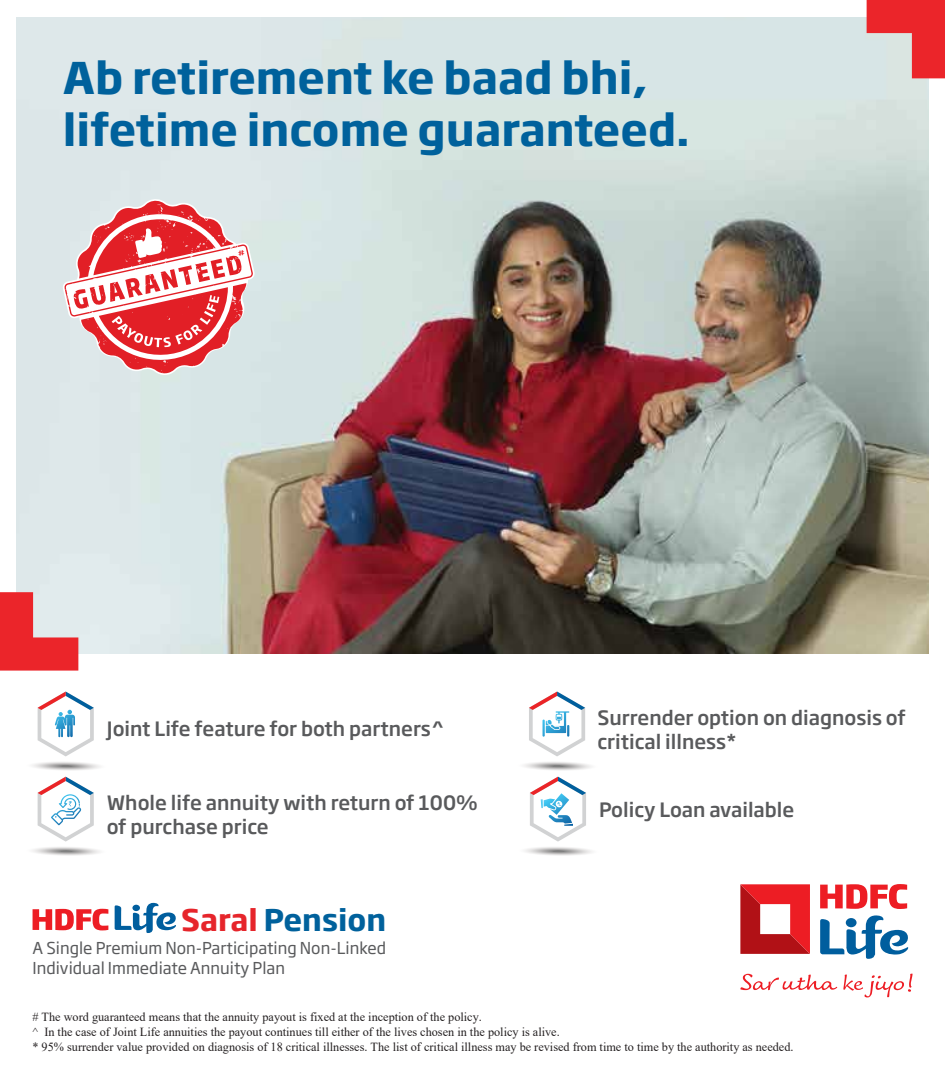
<style>
.page{position:relative;width:945px;height:1071px;background:#fff}
.page>*{position:absolute;margin:0;border:0;box-sizing:border-box;transform-origin:0 0}
.t1{font:700 43.23px/52px "Soho Gothic Pro";color:#00619c}
.t2{font:700 29.4px "Soho Gothic Pro";color:#00619c}
.t3{font:500 19.6px/23.4px "Soho Gothic Pro";color:#595a5c}
.t4{font:16.28px/19.4px "Soho Gothic Pro";color:#595a5c}
.t5{font:12.42px/14.7px "Times New Roman";color:#231f20}
.s1{color:#e6252b}
</style>
<div class="page">
<img style="left:16px;top:17px;width:913px;height:636px">
<svg style="left:867px;top:0;width:78px;height:78px;background:#e46467"></svg>
<svg style="left:0;top:592px;width:78px;height:79px;background:#e7676b"></svg>
<svg style="left:517px;top:845px;width:82px;height:11px"></svg>
<svg style="left:530px;top:777px;width:56px;height:65px"></svg>
<svg style="left:516px;top:760px;width:82px;height:11px"></svg>
<svg style="left:529px;top:692px;width:56px;height:64px"></svg>
<svg style="left:25px;top:760px;width:82px;height:11px"></svg>
<svg style="left:38px;top:692px;width:56px;height:64px"></svg>
<svg style="left:25px;top:845px;width:82px;height:11px"></svg>
<svg style="left:38px;top:777px;width:56px;height:65px"></svg>
<svg style="left:820px;top:884px;width:87px;height:25px"></svg>
<svg style="left:820px;top:915px;width:88px;height:44px"></svg>
<svg style="left:740px;top:884px;width:70px;height:70px"></svg>
<svg style="left:740px;top:974px;width:97px;height:17px"></svg>
<svg style="left:843px;top:973px;width:70px;height:25px"></svg>
<svg style="left:33px;top:909px;width:75px;height:21px"></svg>
<svg style="left:115px;top:903px;width:61px;height:30px"></svg>
<svg style="left:63px;top:198px;width:192px;height:177px"></svg>
<h1 class="t1" style="left:63px;top:49px;width:628px">Ab retirement ke baad bhi, lifetime income guaranteed.</h1>
<h3 class="t3" style="left:107px;top:716px;width:339px">Joint Life feature for both partners^</h3>
<h3 class="t3" style="left:597px;top:705px;width:310px">Surrender option on diagnosis of critical illness*</h3>
<h3 class="t3" style="left:107px;top:790px;width:373px">Whole life annuity with return of 100% of purchase price</h3>
<h3 class="t3" style="left:599px;top:797px;width:197px">Policy Loan available</h3>
<h2 class="t2" style="left:181px;top:897px;width:206px"><span class="s1">Saral</span> Pension</h2>
<h3 class="t4" style="left:33px;top:938px;width:355px">A Single Premium Non-Participating Non-Linked<br>Individual Immediate Annuity Plan</h3>
<p class="t5" style="left:32px;top:1009px;width:763px"># The word guaranteed means that the annuity payout is fixed at the inception of the policy.<br>^ In the case of Joint Life annuities the payout continues till either of the lives chosen in the policy is alive.<br>* 95% surrender value provided on diagnosis of 18 critical illnesses. The list of critical illness may be revised from time to time by the authority as needed.</p>
</div>
